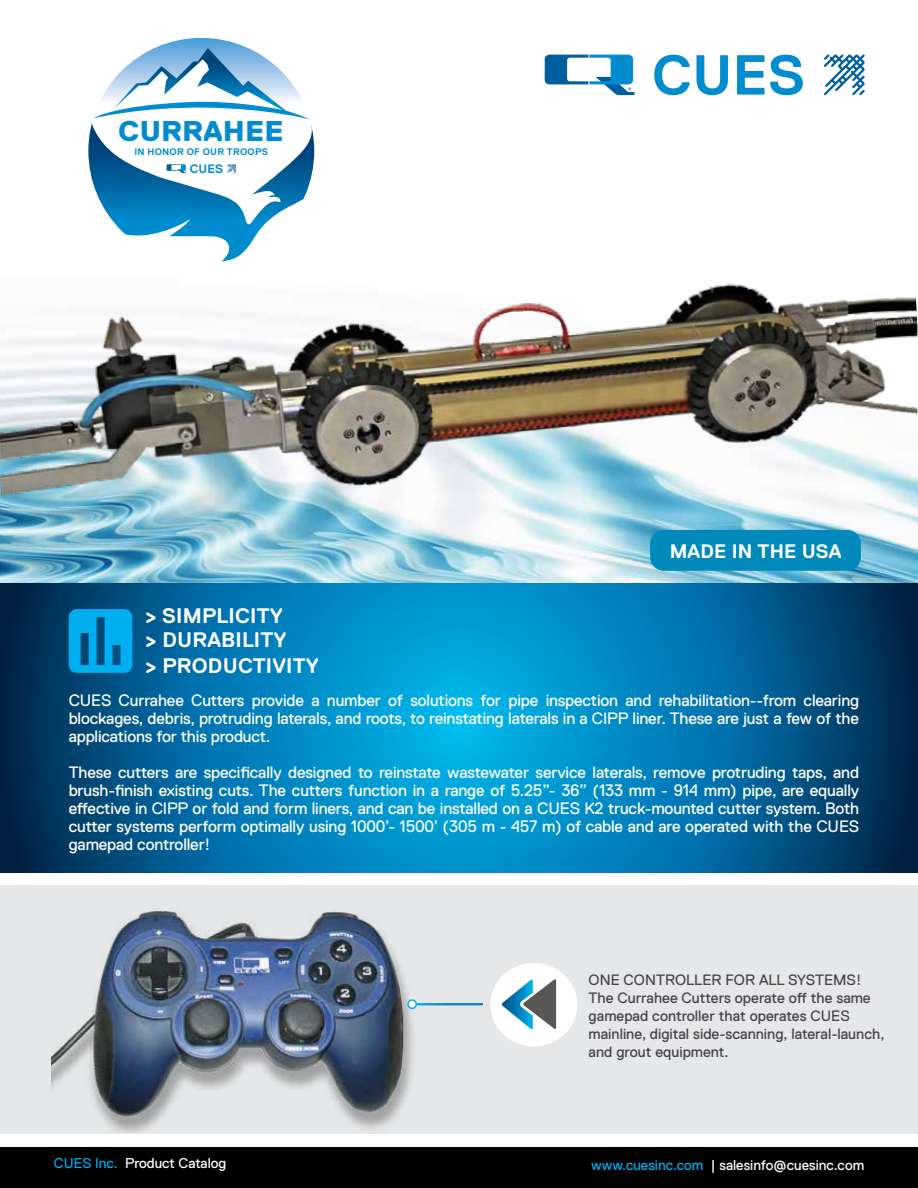
<style>
.page{position:relative;width:918px;height:1188px;background:#fff}
.page>*{position:absolute;margin:0;border:0;box-sizing:border-box;transform-origin:0 0}
.t1{font:700 56.25px "Replica Std";color:#008ccf}
.t2{font:800 28.65px "Replica Std";letter-spacing:.025em;color:#008ccf}
.t3{font:700 21px/24.6px "Replica Std";letter-spacing:.01em;color:#fff}
.t4{font:700 19.5px "Replica Std";letter-spacing:.01em;color:#fff}
.t5{font:16.5px/18px "Replica Std";letter-spacing:-.01em;color:#fff;text-align:justify}
.t6{font:15px/18px "Replica Std";color:#464547}
.t7{font:14.25px "Replica Std";color:#fff}
.t8{font:700 12.15px "Replica Std";color:#008ccf}
.t9{font:700 9.6px "Replica Std";letter-spacing:.025em;color:#008ccf}
.s1{color:#00aeef}
.s2{color:#000}
</style>
<div class="page">
<svg style="left:0;top:583px;width:918px;height:289px;background:#006fa4"></svg>
<div style="left:0;top:885px;width:918px;height:249px;background:#e6e7e8"></div>
<div style="left:0;top:1147px;width:918px;height:41px;background:#000"></div>
<svg style="left:824px;top:55px;width:41px;height:40px"></svg>
<svg style="left:545px;top:55px;width:89px;height:40px"></svg>
<img style="left:51px;top:869px;width:376px;height:263px">
<img style="left:0;top:323px;width:918px;height:260px">
<svg style="left:69px;top:609px;width:63px;height:64px;background:#0098d5"></svg>
<hr style="left:417px;top:1003px;width:66px;height:2px;background:#fff">
<div style="left:490px;top:963px;width:87px;height:83px;background:#fff;border-radius:50%"></div>
<svg style="left:502px;top:979px;width:55px;height:51px"></svg>
<div style="left:408px;top:1000px;width:8px;height:8px;background:#fff;border-radius:50%"></div>
<div style="left:407px;top:999px;width:10px;height:10px;border:2px solid #00aeef;border-radius:50%"></div>
<img style="left:0;top:283px;width:917px;height:274px">
<svg style="left:88px;top:37px;width:227px;height:225px"></svg>
<div style="left:650px;top:530px;width:211px;height:41px;background:#0089bb;border-radius:13px"></div>
<h2 class="t2" style="left:119px;top:115px;width:166px">CURRAHEE</h2>
<p class="t9" style="left:134px;top:147px;width:135px">IN HONOR OF OUR TROOPS</p>
<p class="t8" style="left:190px;top:162px;width:35px">CUES</p>
<p class="t3" style="left:145px;top:604px;width:176px">&gt; SIMPLICITY<br>&gt; DURABILITY<br>&gt; PRODUCTIVITY</p>
<h1 class="t1" style="left:652px;top:44px;width:155px">CUES</h1>
<p class="t4" style="left:670px;top:540px;width:173px">MADE IN THE USA</p>
<p class="t5" style="left:69px;top:691px;width:792px">CUES Currahee Cutters provide a number of solutions for pipe inspection and rehabilitation--from clearing blockages, debris, protruding laterals, and roots, to reinstating laterals in a CIPP liner. These are just a few of the applications for this product.</p>
<p class="t5" style="left:69px;top:763px;width:792px">These cutters are specifically designed to reinstate wastewater service laterals, remove protruding taps, and brush-finish existing cuts. The cutters function in a range of 5.25”- 36” (133 mm - 914 mm) pipe, are equally effective in CIPP or fold and form liners, and can be installed on a CUES K2 truck-mounted cutter system. Both cutter systems perform optimally using 1000’- 1500’ (305 m - 457 m) of cable and are operated with the CUES gamepad controller!</p>
<p class="t6" style="left:589px;top:971px;width:297px">ONE CONTROLLER FOR ALL SYSTEMS!<br>The Currahee Cutters operate off the same gamepad controller that operates CUES mainline, digital side-scanning, lateral-launch, and grout equipment.</p>
<p class="t7" style="left:54px;top:1156px;width:174px"><span class="s1">CUES Inc.</span><span class="s2">,</span> Product Catalog</p>
<p class="t7" style="left:591px;top:1158px;width:275px"><span class="s1">www.cuesinc.com</span><span class="s2">,</span> | salesinfo@cuesinc.com</p>
</div>
